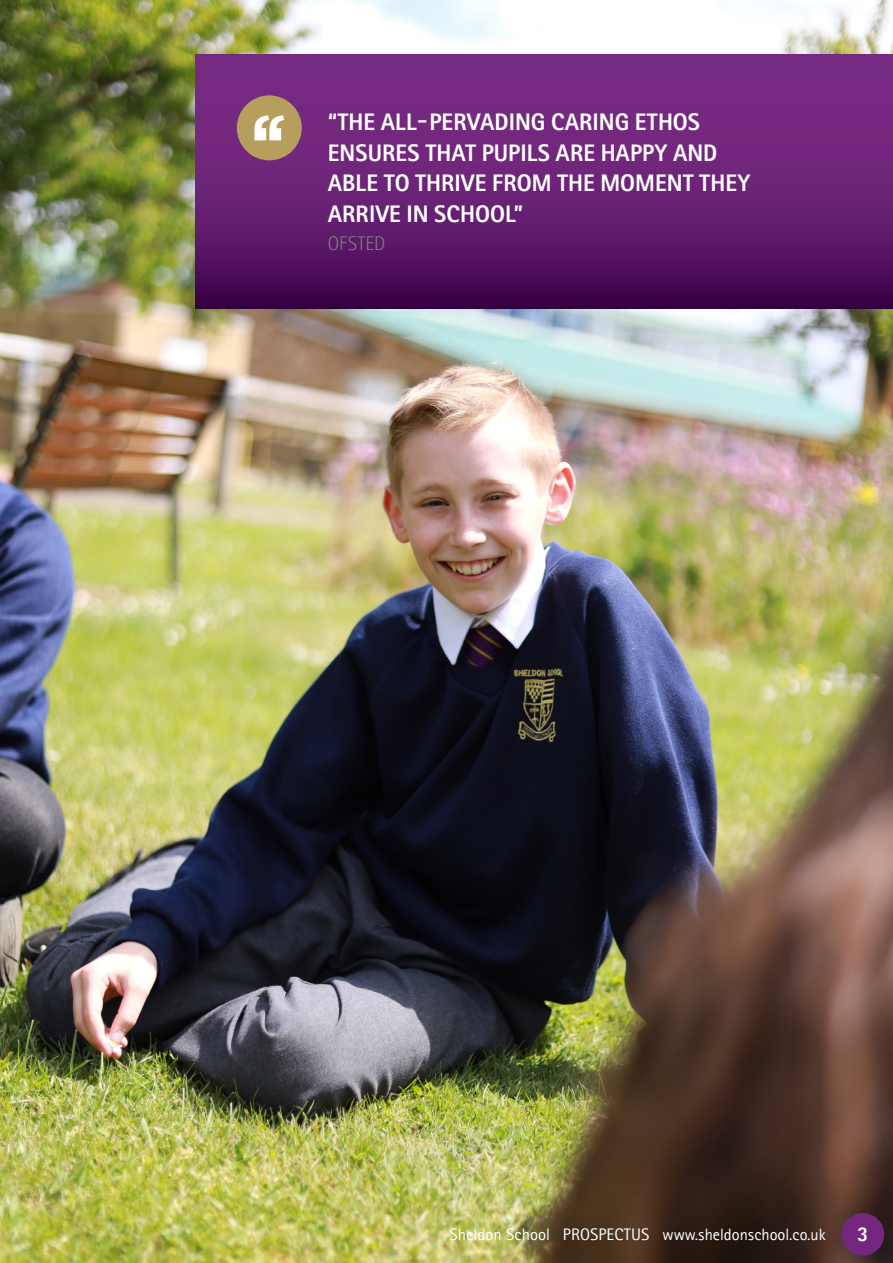
<style>
.page{position:relative;width:893px;height:1263px;background:#fff}
.page>*{position:absolute;margin:0;border:0;box-sizing:border-box;transform-origin:0 0}
.t1{font:700 24px/30.6px "Rotis II Sans Pro";color:#fff}
.t2{font:300 19.8px "Rotis II Sans Pro";color:#7f7f7f}
.t3{font:700 19.35px "Rotis II Sans Pro";color:#fff}
.t4{font:16.8px "Rotis II Sans Pro";color:#fff}
.s1{font-size:16.5px}
</style>
<div class="page">
<img style="left:0;top:0;width:893px;height:1263px">
<svg style="left:195px;top:54px;width:698px;height:255px;background:#641e70"></svg>
<div style="left:237px;top:95px;width:65px;height:65px;background:#b69f5c;border-radius:50%"></div>
<svg style="left:254px;top:115px;width:30px;height:25px"></svg>
<div style="left:841px;top:1213px;width:43px;height:43px;background:#75277f;border-radius:50%"></div>
<p class="t1" style="left:328px;top:107px;width:424px">“THE ALL-PERVADING CARING ETHOS<br>ENSURES THAT PUPILS ARE HAPPY AND<br>ABLE TO THRIVE FROM THE MOMENT THEY<br>ARRIVE IN SCHOOL”</p>
<p class="t2" style="left:328px;top:232px;width:59px">OFSTED</p>
<p class="t4" style="left:449px;top:1225px;width:378px">Sheldon School PROSPECTUS ww<span class="s1">w.sheldonschool.co.uk</span></p>
<p class="t3" style="left:858px;top:1223px;width:12px">3</p>
</div>
